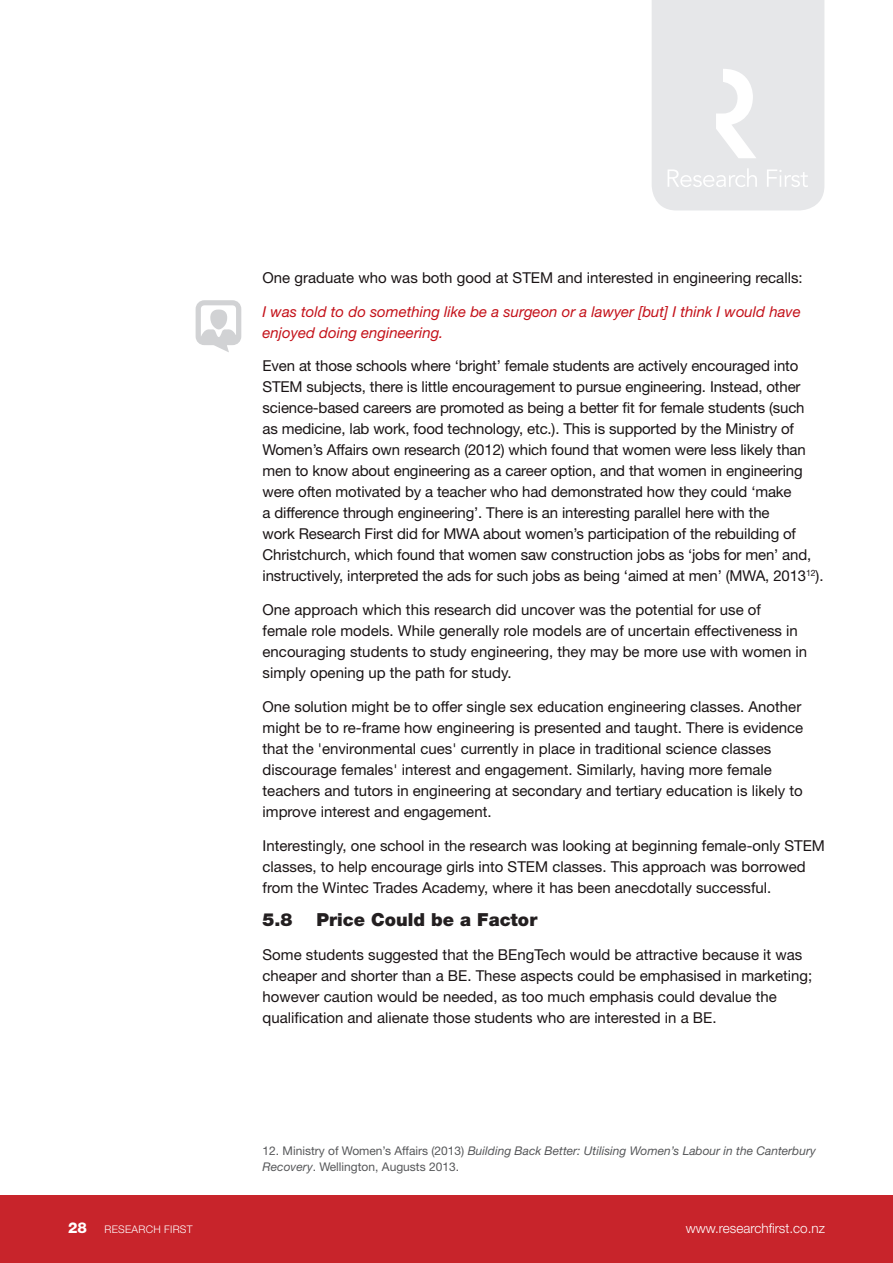
<style>
.page{position:relative;width:893px;height:1263px;background:#fff}
.page>*{position:absolute;margin:0;border:0;box-sizing:border-box;transform-origin:0 0}
.Body_copy{font:900 18px "Helvetica Neue LT Std";color:#231f20}
.Body_copy-2{font:15px/21px "Helvetica Neue LT Std";color:#1a1415}
.Body_copy-3{font:italic 15px/21px "Helvetica Neue LT Std";color:#c4121a}
.t1{font:300 13.5px "Helvetica Neue LT Std";color:#fff}
.Footnote{font:italic 12px/16.5px "Helvetica Neue LT Std";color:#57585a}
.t2{font:300 10.5px "Helvetica Neue LT Std";letter-spacing:.025em;color:#fff}
.s1{font-style:normal}
.s2{font-weight:800;font-size:15px}
</style>
<div class="page">
<div style="left:0;top:1195px;width:893px;height:68px;background:#c8242b"></div>
<svg style="left:652px;top:0;width:172px;height:210px;background:#e7e8ea"></svg>
<svg style="left:196px;top:300px;width:45px;height:52px"></svg>
<p class="Body_copy-2" style="left:263px;top:267px;width:542px">One graduate who was both good at STEM and interested in engineering recalls:</p>
<p class="Body_copy-3" style="left:263px;top:301px;width:540px">I was told to do something like be a surgeon or a lawyer [but] I think I would have enjoyed doing engineering.</p>
<p class="Body_copy-2" style="left:263px;top:355px;width:562px">Even at those schools where ‘bright’ female students are actively encouraged into STEM subjects, there is little encouragement to pursue engineering. Instead, other science-based careers are promoted as being a better fit for female students (such as medicine, lab work, food technology, etc.). This is supported by the Ministry of Women’s Affairs own research (2012) which found that women were less likely than men to know about engineering as a career option, and that women in engineering were often motivated by a teacher who had demonstrated how they could ‘make<br>a difference through engineering’. There is an interesting parallel here with the<br>work Research First did for MWA about women’s participation of the rebuilding of Christchurch, which found that women saw construction jobs as ‘jobs for men’ and, instructively, interpreted the ads for such jobs as being ‘aimed at men’ (MWA, 2013<sup>12</sup>).</p>
<p class="Body_copy-2" style="left:263px;top:599px;width:546px">One approach which this research did uncover was the potential for use of female role models. While generally role models are of uncertain effectiveness in encouraging students to study engineering, they may be more use with women in simply opening up the path for study.</p>
<p class="Body_copy-2" style="left:263px;top:696px;width:542px">One solution might be to offer single sex education engineering classes. Another might be to re-frame how engineering is presented and taught. There is evidence that the 'environmental cues' currently in place in traditional science classes discourage females' interest and engagement. Similarly, having more female teachers and tutors in engineering at secondary and tertiary education is likely to improve interest and engagement.</p>
<p class="Body_copy-2" style="left:263px;top:835px;width:564px">Interestingly, one school in the research was looking at beginning female-only STEM classes, to help encourage girls into STEM classes. This approach was borrowed from the Wintec Trades Academy, where it has been anecdotally successful.</p>
<p class="Body_copy" style="left:263px;top:909px;width:32px">5.8</p>
<p class="Body_copy" style="left:317px;top:909px;width:222px">Price Could be a Factor</p>
<p class="Body_copy-2" style="left:263px;top:944px;width:551px">Some students suggested that the BEngTech would be attractive because it was cheaper and shorter than a BE. These aspects could be emphasised in marketing; however caution would be needed, as too much emphasis could devalue the qualification and alienate those students who are interested in a BE.</p>
<p class="Footnote" style="left:263px;top:1142px;width:555px"><span class="s1">12. Ministry of Women’s Affairs (2013)</span> Building Back Better: Utilising Women’s Labour in the Canterbury<br>Recovery<span class="s1">. Wellington, Augusts 2013.</span></p>
<p class="t2" style="left:68px;top:1223px;width:126px"><span class="s2">28</span> RESEARCH FIRST</p>
<p class="t1" style="left:686px;top:1220px;width:141px">www.researchfirst.co.nz</p>
</div>
